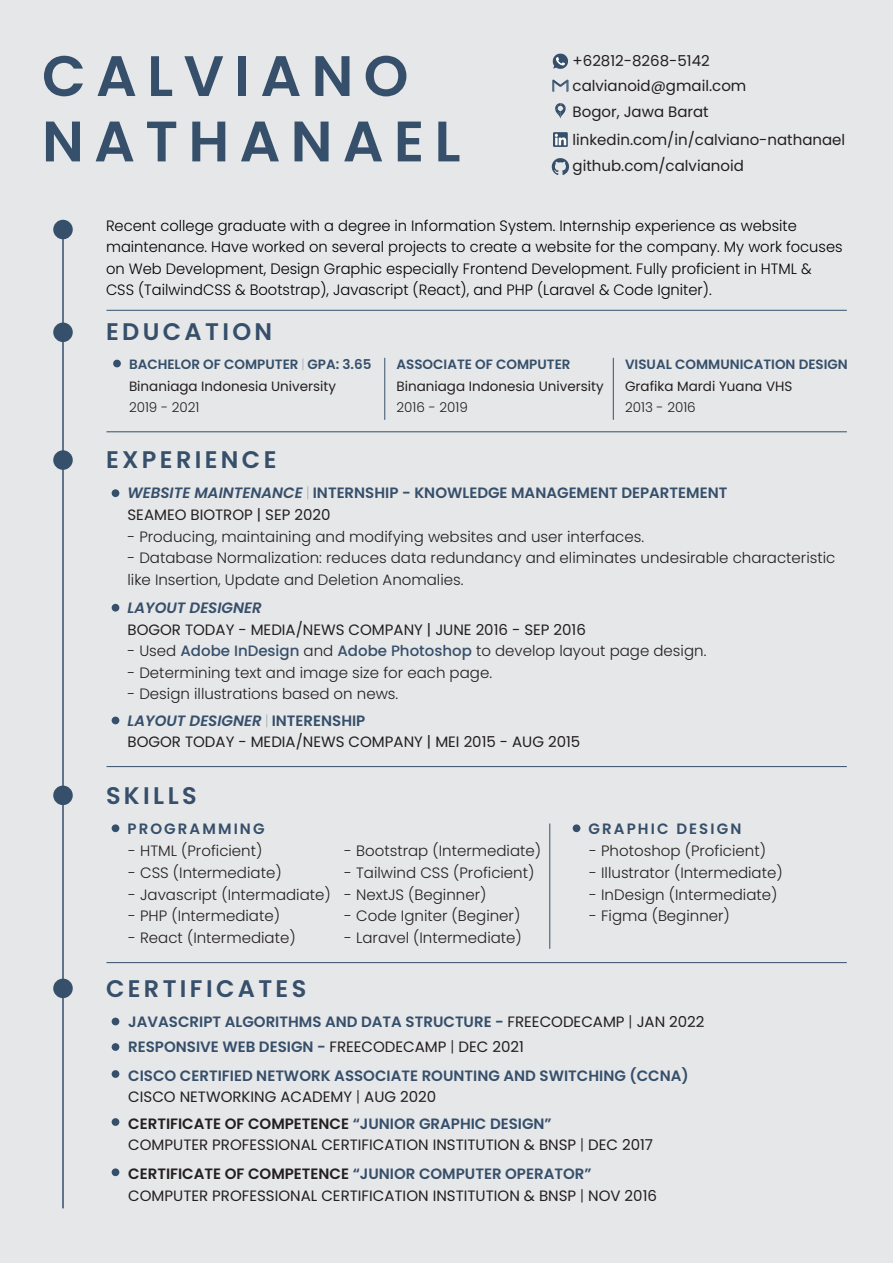
<style>
.page{position:relative;width:893px;height:1263px;background:#e6e7e8}
.page>*{position:absolute;margin:0;border:0;box-sizing:border-box;transform-origin:0 0}
.t1{font:600 57px/65.4px "Poppins";letter-spacing:.18em;color:#364f6b}
.t2{font:600 24px "Poppins";letter-spacing:.14em;color:#364f6b}
.t3{font:300 15px/21.6px "Poppins";color:#231f20}
.t4{font:15px/21.6px "Poppins";color:#231f20}
.t5{font:300 15px/21.6px "Poppins";color:#000}
.t6{font:600 15px/21.6px "Poppins";color:#364f6b}
.t7{font:600 15px "Poppins";letter-spacing:.14em;color:#364f6b}
.t8{font:italic 600 15px "Poppins";color:#364f6b}
.t9{font:13.5px/21.6px "Poppins";color:#231f20}
.t10{font:600 13.5px "Poppins";color:#364f6b}
.t11{font:300 13.5px "Poppins";color:#231f20}
.s1{font-weight:600;color:#364f6b}
.s2{font-weight:100;color:#364f6b}
.s3{font-style:italic}
.s4{font-weight:100}
.s5{font-weight:400;color:#231f20}
.s6{font-weight:500;color:#364f6b}
.s7{font-weight:600;font-style:italic;color:#364f6b}
.s8{font-weight:300;color:#231f20}
.s9{font-weight:600}
.s10{font-weight:300}
</style>
<div class="page">
<svg style="left:555px;top:103px;width:11px;height:15px"></svg>
<svg style="left:552px;top:158px;width:17px;height:17px"></svg>
<svg style="left:552px;top:80px;width:16px;height:12px"></svg>
<svg style="left:553px;top:132px;width:15px;height:15px"></svg>
<svg style="left:553px;top:54px;width:15px;height:15px"></svg>
<hr style="left:62px;top:227px;width:2px;height:981px;background:#364f6b">
<div style="left:53px;top:323px;width:20px;height:19px;background:#364f6b;border-radius:50%"></div>
<div style="left:53px;top:220px;width:20px;height:19px;background:#364f6b;border-radius:50%"></div>
<div style="left:53px;top:450px;width:20px;height:20px;background:#364f6b;border-radius:50%"></div>
<div style="left:113px;top:360px;width:8px;height:7px;background:#364f6b;border-radius:50%"></div>
<div style="left:112px;top:717px;width:7px;height:7px;background:#364f6b;border-radius:50%"></div>
<div style="left:573px;top:824px;width:7px;height:8px;background:#364f6b;border-radius:50%"></div>
<div style="left:112px;top:824px;width:7px;height:8px;background:#364f6b;border-radius:50%"></div>
<div style="left:53px;top:786px;width:20px;height:19px;background:#364f6b;border-radius:50%"></div>
<div style="left:53px;top:979px;width:20px;height:19px;background:#364f6b;border-radius:50%"></div>
<div style="left:112px;top:1118px;width:7px;height:8px;background:#364f6b;border-radius:50%"></div>
<div style="left:112px;top:1168px;width:7px;height:8px;background:#364f6b;border-radius:50%"></div>
<div style="left:112px;top:1070px;width:7px;height:8px;background:#364f6b;border-radius:50%"></div>
<div style="left:112px;top:1043px;width:7px;height:8px;background:#364f6b;border-radius:50%"></div>
<div style="left:112px;top:1018px;width:7px;height:7px;background:#364f6b;border-radius:50%"></div>
<div style="left:112px;top:604px;width:7px;height:7px;background:#364f6b;border-radius:50%"></div>
<div style="left:112px;top:489px;width:7px;height:8px;background:#364f6b;border-radius:50%"></div>
<h1 class="t1" style="left:42px;top:44px;width:420px">CALVIANO<br>NATHANAEL</h1>
<p class="t4" style="left:573px;top:48px;width:175px;line-height:25.7px">+62812-8268-5142 calvianoid@gmail.com<br>Bogor, Jawa Barat</p>
<p class="t4" style="left:573px;top:129px;width:274px">linkedin.com/in/calviano-nathanael</p>
<p class="t4" style="left:573px;top:155px;width:173px">github.com/calvianoid</p>
<p class="t5" style="left:106px;top:215px;width:738px">Recent college graduate with a degree in Information System. Internship experience as website maintenance. Have worked on several projects to create a website for the company. My work focuses on Web Development, Design Graphic especially Frontend Development. Fully proficient in HTML &amp; CSS (TailwindCSS &amp; Bootstrap), Javascript (React), and PHP (Laravel &amp; Code Igniter).</p>
<h2 class="t2" style="left:106px;top:318px;width:168px">EDUCATION</h2>
<p class="t9" style="left:129px;top:354px;width:244px"><span class="s1">BACHELOR OF COMPUTER</span> <span class="s2">|</span> <span class="s1">GPA: 3.65<br></span>Binaniaga Indonesia University</p>
<p class="t11" style="left:129px;top:400px;width:72px">2019 - 2021</p>
<h2 class="t2" style="left:106px;top:445px;width:172px">EXPERIENCE</h2>
<p class="t10" style="left:397px;top:357px;width:175px">ASSOCIATE OF COMPUTER</p>
<p class="t9" style="left:397px;top:375px;width:209px">Binaniaga Indonesia University</p>
<p class="t11" style="left:397px;top:400px;width:73px">2016 - 2019</p>
<p class="t10" style="left:625px;top:357px;width:224px">VISUAL COMMUNICATION DESIGN</p>
<p class="t9" style="left:625px;top:375px;width:169px">Grafika Mardi Yuana VHS</p>
<p class="t11" style="left:625px;top:400px;width:72px">2013 - 2016</p>
<p class="t6" style="left:128px;top:482px;width:601px"><span class="s3">WEBSITE MAINTENANCE</span> <span class="s4">|</span> INTERNSHIP - KNOWLEDGE MANAGEMENT DEPARTEMENT<br><span class="s5">SEAMEO BIOTROP | SEP 2020</span></p>
<p class="t3" style="left:128px;top:526px;width:518px">- Producing, maintaining and modifying websites and user interfaces.</p>
<p class="t3" style="left:128px;top:547px;width:709px">- Database Normalization: reduces data redundancy and eliminates undesirable characteristic like Insertion, Update and Deletion Anomalies.</p>
<p class="t8" style="left:128px;top:599px;width:136px">LAYOUT DESIGNER</p>
<p class="t4" style="left:128px;top:618px;width:460px">BOGOR TODAY - MEDIA/NEWS COMPANY | JUNE 2016 - SEP 2016</p>
<p class="t3" style="left:128px;top:640px;width:580px">- Used <span class="s6">Adobe InDesign</span> and <span class="s6">Adobe Photoshop</span> to develop layout page design.</p>
<p class="t3" style="left:128px;top:662px;width:366px">- Determining text and image size for each page.</p>
<p class="t3" style="left:128px;top:683px;width:272px">- Design illustrations based on news.</p>
<p class="t4" style="left:128px;top:710px;width:454px"><span class="s7">LAYOUT DESIGNER</span> <span class="s2">|</span> <span class="s1">INTERENSHIP<br></span>BOGOR TODAY - MEDIA/NEWS COMPANY | MEI 2015 - AUG 2015</p>
<h2 class="t2" style="left:106px;top:781px;width:92px">SKILLS</h2>
<p class="t7" style="left:128px;top:820px;width:139px">PROGRAMMING</p>
<p class="t3" style="left:128px;top:840px;width:136px">- HTML (Proficient)</p>
<p class="t3" style="left:344px;top:840px;width:198px">- Bootstrap (Intermediate)</p>
<p class="t3" style="left:128px;top:862px;width:155px">- CSS (Intermediate)</p>
<p class="t3" style="left:344px;top:862px;width:192px">- Tailwind CSS (Proficient)</p>
<p class="t3" style="left:128px;top:884px;width:360px">- Javascript (Intermadiate) - NextJS (Beginner)</p>
<p class="t3" style="left:128px;top:905px;width:153px">- PHP (Intermediate)</p>
<p class="t3" style="left:344px;top:905px;width:178px">- Code Igniter (Beginer)</p>
<p class="t3" style="left:128px;top:927px;width:169px">- React (Intermediate)</p>
<p class="t3" style="left:344px;top:927px;width:179px">- Laravel (Intermediate)</p>
<h2 class="t2" style="left:106px;top:974px;width:202px">CERTIFICATES</h2>
<p class="t7" style="left:588px;top:820px;width:154px">GRAPHIC DESIGN</p>
<p class="t3" style="left:589px;top:840px;width:178px">- Photoshop (Proficient)</p>
<p class="t3" style="left:589px;top:862px;width:195px">- Illustrator (Intermediate)</p>
<p class="t3" style="left:589px;top:884px;width:190px">- InDesign (Intermediate)</p>
<p class="t3" style="left:589px;top:905px;width:142px">- Figma (Beginner)</p>
<p class="t6" style="left:128px;top:1011px;width:578px">JAVASCRIPT ALGORITHMS AND DATA STRUCTURE - <span class="s5">FREECODECAMP</span> <span class="s8">|</span> <span class="s5">JAN 2022</span></p>
<p class="t6" style="left:128px;top:1036px;width:397px">RESPONSIVE WEB DESIGN - <span class="s5">FREECODECAMP</span> <span class="s8">|</span> <span class="s5">DEC 2021</span></p>
<p class="t6" style="left:128px;top:1065px;width:562px">CISCO CERTIFIED NETWORK ASSOCIATE ROUNTING AND SWITCHING (CCNA)<br><span class="s5">CISCO NETWORKING ACADEMY</span> <span class="s8">|</span> <span class="s5">AUG 2020</span></p>
<p class="t4" style="left:128px;top:1113px;width:526px"><span class="s9">CERTIFICATE OF COMPETENCE</span> <span class="s1">“JUNIOR GRAPHIC DESIGN”<br></span>COMPUTER PROFESSIONAL CERTIFICATION INSTITUTION &amp; BNSP <span class="s10">|</span> DEC 2017</p>
<p class="t4" style="left:128px;top:1163px;width:530px"><span class="s9">CERTIFICATE OF COMPETENCE</span> <span class="s1">“JUNIOR COMPUTER OPERATOR”<br></span>COMPUTER PROFESSIONAL CERTIFICATION INSTITUTION &amp; BNSP <span class="s10">|</span> NOV 2016</p>
</div>
